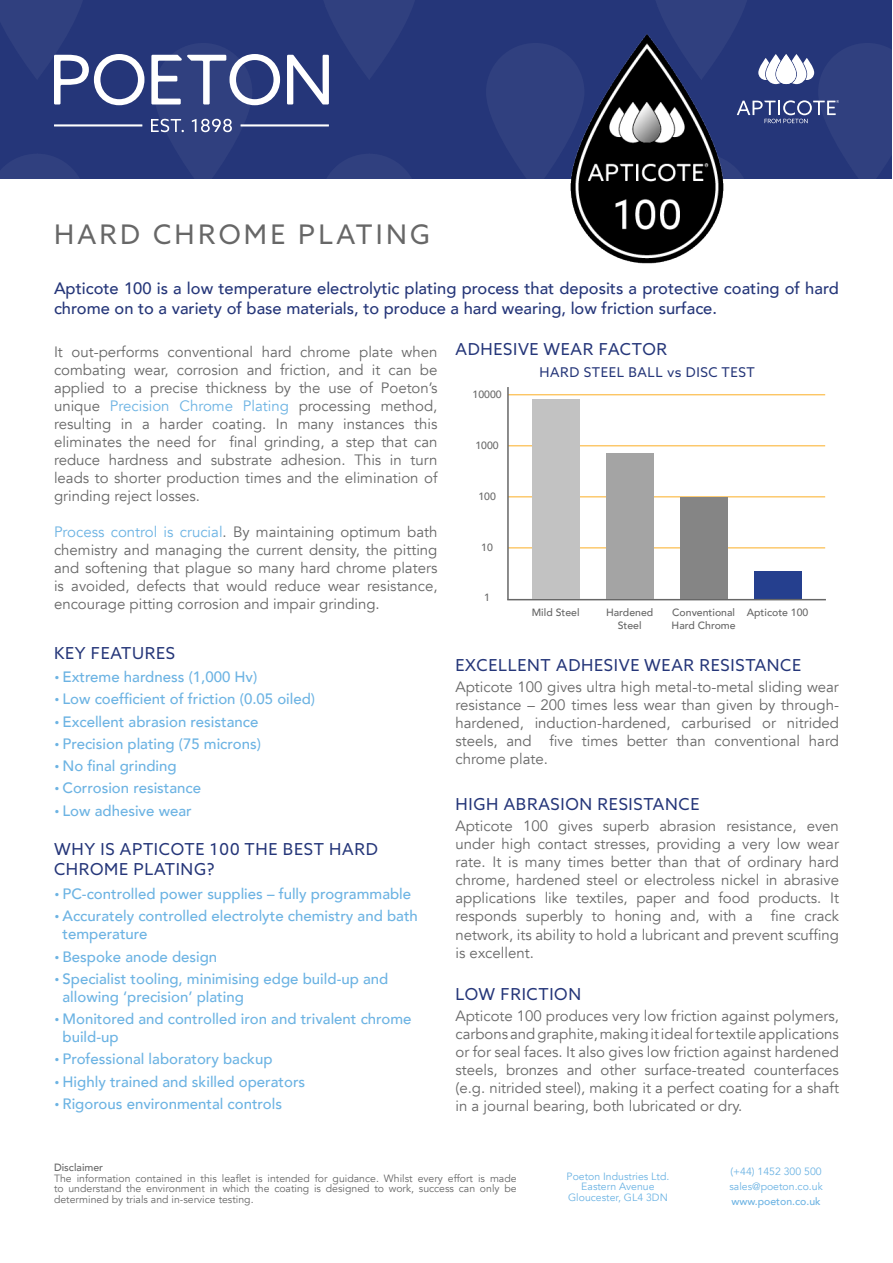
<style>
.page{position:relative;width:893px;height:1263px;background:#fff}
.page>*{position:absolute;margin:0;border:0;box-sizing:border-box;transform-origin:0 0}
.t1{font:27px "Azo Sans";letter-spacing:.12em;color:#676767}
.t2{font:500 16.5px/19.8px "Avenir";color:#253679}
.t3{font:16.5px/19.8px "Azo Sans";letter-spacing:.04em;color:#253679}
.t4{font:15px/18px "Avenir";color:#676767;text-align:justify}
.t5{font:500 15px/18px "Avenir";color:#6cb3e3}
.t6{font:13.5px "Azo Sans";letter-spacing:.04em;color:#253679}
.t7{font:10.5px/10.5px "Avenir";color:#676767;text-align:justify}
.t8{font:10.5px "Avenir";color:#6cb3e3}
.t9{font:500 10.5px/12.6px "Avenir";color:#676767;text-align:center}
.t10{font:500 10.5px "Avenir";color:#6cb3e3}
.s1{color:#6cb3e3}
.s2{font-family:"Azo Sans";font-weight:400}
</style>
<div class="page">
<div style="left:0;top:0;width:893px;height:179px;background:#253679"></div>
<svg style="left:54px;top:54px;width:90px;height:51px"></svg>
<svg style="left:287px;top:55px;width:42px;height:49px"></svg>
<svg style="left:151px;top:54px;width:129px;height:51px"></svg>
<hr style="left:241px;top:124px;width:88px;height:2px;background:#fff">
<hr style="left:54px;top:124px;width:88px;height:2px;background:#fff">
<svg style="left:151px;top:119px;width:34px;height:13px"></svg>
<svg style="left:192px;top:119px;width:40px;height:13px"></svg>
<img style="left:558px;top:26px;width:179px;height:238px">
<div style="left:754px;top:571px;width:47px;height:28px;background:#253f8e"></div>
<hr style="left:508px;top:547px;width:317px;height:1px;background:#fbae25">
<hr style="left:508px;top:496px;width:317px;height:1px;background:#fbae25">
<hr style="left:508px;top:445px;width:317px;height:1px;background:#fbae25">
<hr style="left:508px;top:394px;width:317px;height:1px;background:#fbae25">
<hr style="left:507px;top:387px;width:2px;height:213px;background:#676767">
<hr style="left:507px;top:599px;width:319px;height:1px;background:#676767">
<div style="left:680px;top:497px;width:48px;height:102px;background:#858585"></div>
<div style="left:606px;top:453px;width:48px;height:146px;background:#a4a4a4"></div>
<div style="left:532px;top:400px;width:48px;height:199px;background:#c2c2c2"></div>
<svg style="left:758px;top:54px;width:56px;height:30px"></svg>
<svg style="left:737px;top:100px;width:102px;height:23px"></svg>
<p class="t1" style="left:54px;top:217px;width:378px">HARD CHROME PLATING</p>
<p class="t2" style="left:54px;top:278px;width:786px">Apticote 100 is a low temperature electrolytic plating process that deposits a protective coating of hard chrome on to a variety of base materials, to produce a hard wearing, low friction surface.</p>
<p class="t4" style="left:54px;top:343px;width:385px">It out-performs conventional hard chrome plate when combating wear, corrosion and friction, and it can be applied to a precise thickness by the use of Poeton’s unique <span class="s1">Precision Chrome Plating</span> processing method, resulting in a harder coating. In many instances this eliminates the need for final grinding, a step that can reduce hardness and substrate adhesion. This in turn leads to shorter production times and the elimination of grinding reject losses.</p>
<p class="t4" style="left:54px;top:523px;width:385px"><span class="s1">Process control is crucial</span>. By maintaining optimum bath chemistry and managing the current density, the pitting and softening that plague so many hard chrome platers is avoided, defects that would reduce wear resistance, encourage pitting corrosion and impair grinding.</p>
<p class="t3" style="left:455px;top:339px;width:213px">ADHESIVE WEAR FACTOR</p>
<p class="t6" style="left:540px;top:363px;width:217px">HARD STEEL BALL vs DISC TEST</p>
<p class="t9" style="left:473px;top:387px;width:31px">10000</p>
<p class="t9" style="left:475px;top:438px;width:25px">1000</p>
<p class="t9" style="left:478px;top:489px;width:19px">100</p>
<p class="t9" style="left:481px;top:540px;width:13px">10</p>
<p class="t9" style="left:484px;top:590px;width:7px">1</p>
<p class="t9" style="left:532px;top:606px;width:49px">Mild Steel</p>
<p class="t9" style="left:606px;top:606px;width:49px">Hardened<br>Steel</p>
<p class="t9" style="left:671px;top:606px;width:66px;text-align:left">Conventional<br>Hard Chrome</p>
<p class="t9" style="left:747px;top:606px;width:63px">Apticote 100</p>
<p class="t3" style="left:54px;top:643px;width:123px">KEY FEATURES</p>
<p class="t5" style="left:54px;top:667px;width:205px"><span class="s2">•</span> Extreme hardness (1,000 Hv)</p>
<p class="t5" style="left:54px;top:689px;width:263px"><span class="s2">•</span> Low coefficient of friction (0.05 oiled)</p>
<p class="t5" style="left:54px;top:712px;width:206px"><span class="s2">•</span> Excellent abrasion resistance</p>
<p class="t5" style="left:54px;top:734px;width:208px"><span class="s2">•</span> Precision plating (75 microns)</p>
<p class="t5" style="left:54px;top:756px;width:124px"><span class="s2">•</span> No final grinding</p>
<p class="t5" style="left:54px;top:778px;width:149px"><span class="s2">•</span> Corrosion resistance</p>
<p class="t5" style="left:54px;top:801px;width:139px"><span class="s2">•</span> Low adhesive wear</p>
<p class="t3" style="left:54px;top:839px;width:325px">WHY IS APTICOTE 100 THE BEST HARD<br>CHROME PLATING?</p>
<p class="t5" style="left:54px;top:884px;width:359px"><span class="s2">•</span> PC-controlled power supplies – fully programmable</p>
<p class="t5" style="left:63px;top:906px;width:357px;text-indent:-9px"><span class="s2">•</span> Accurately controlled electrolyte chemistry and bath temperature</p>
<p class="t5" style="left:54px;top:946px;width:165px"><span class="s2">•</span> Bespoke anode design</p>
<p class="t5" style="left:63px;top:969px;width:327px;text-indent:-9px"><span class="s2">•</span> Specialist tooling, minimising edge build-up and allowing ‘precision’ plating</p>
<p class="t5" style="left:63px;top:1009px;width:351px;text-indent:-9px"><span class="s2">•</span> Monitored and controlled iron and trivalent chrome build-up</p>
<p class="t5" style="left:54px;top:1049px;width:220px"><span class="s2">•</span> Professional laboratory backup</p>
<p class="t5" style="left:54px;top:1071px;width:253px"><span class="s2">•</span> Highly trained and skilled operators</p>
<p class="t5" style="left:54px;top:1094px;width:230px"><span class="s2">•</span> Rigorous environmental controls</p>
<p class="t3" style="left:455px;top:655px;width:347px">EXCELLENT ADHESIVE WEAR RESISTANCE</p>
<p class="t4" style="left:455px;top:678px;width:385px">Apticote 100 gives ultra high metal-to-metal sliding wear resistance – 200 times less wear than given by through&shy;hardened, induction-hardened, carburised or nitrided steels, and five times better than conventional hard chrome plate.</p>
<p class="t3" style="left:455px;top:794px;width:245px">HIGH ABRASION RESISTANCE</p>
<p class="t4" style="left:455px;top:817px;width:385px">Apticote 100 gives superb abrasion resistance, even under high contact stresses, providing a very low wear rate. It is many times better than that of ordinary hard chrome, hardened steel or electroless nickel in abrasive applications like textiles, paper and food products. It responds superbly to honing and, with a fine crack network, its ability to hold a lubricant and prevent scuffing is excellent.</p>
<p class="t3" style="left:455px;top:984px;width:127px">LOW FRICTION</p>
<p class="t4" style="left:455px;top:1007px;width:385px">Apticote 100 produces very low friction against polymers, carbons and graphite, making it ideal for textile applications or for seal faces. It also gives low friction against hardened steels, bronzes and other surface-treated counterfaces (e.g. nitrided steel), making it a perfect coating for a shaft in a journal bearing, both lubricated or dry.</p>
<p class="t9" style="left:54px;top:1161px;width:51px">Disclaimer</p>
<p class="t7" style="left:54px;top:1173px;width:464px">The information contained in this leaflet is intended for guidance. Whilst every effort is made to understand the environment in which the coating is designed to work, success can only be determined by trials and in-service testing.</p>
<p class="t8" style="left:567px;top:1170px;width:104px">Poeton Industries Ltd.</p>
<p class="t8" style="left:581px;top:1180px;width:75px">Eastern Avenue</p>
<p class="t8" style="left:568px;top:1191px;width:101px">Gloucester, GL4 3DN</p>
<p class="t8" style="left:730px;top:1165px;width:93px">(+44) 1452 300 500</p>
<p class="t8" style="left:729px;top:1180px;width:95px">sales@poeton.co.uk</p>
<p class="t10" style="left:731px;top:1192px;width:91px">www.poeton.co.uk</p>
</div>
